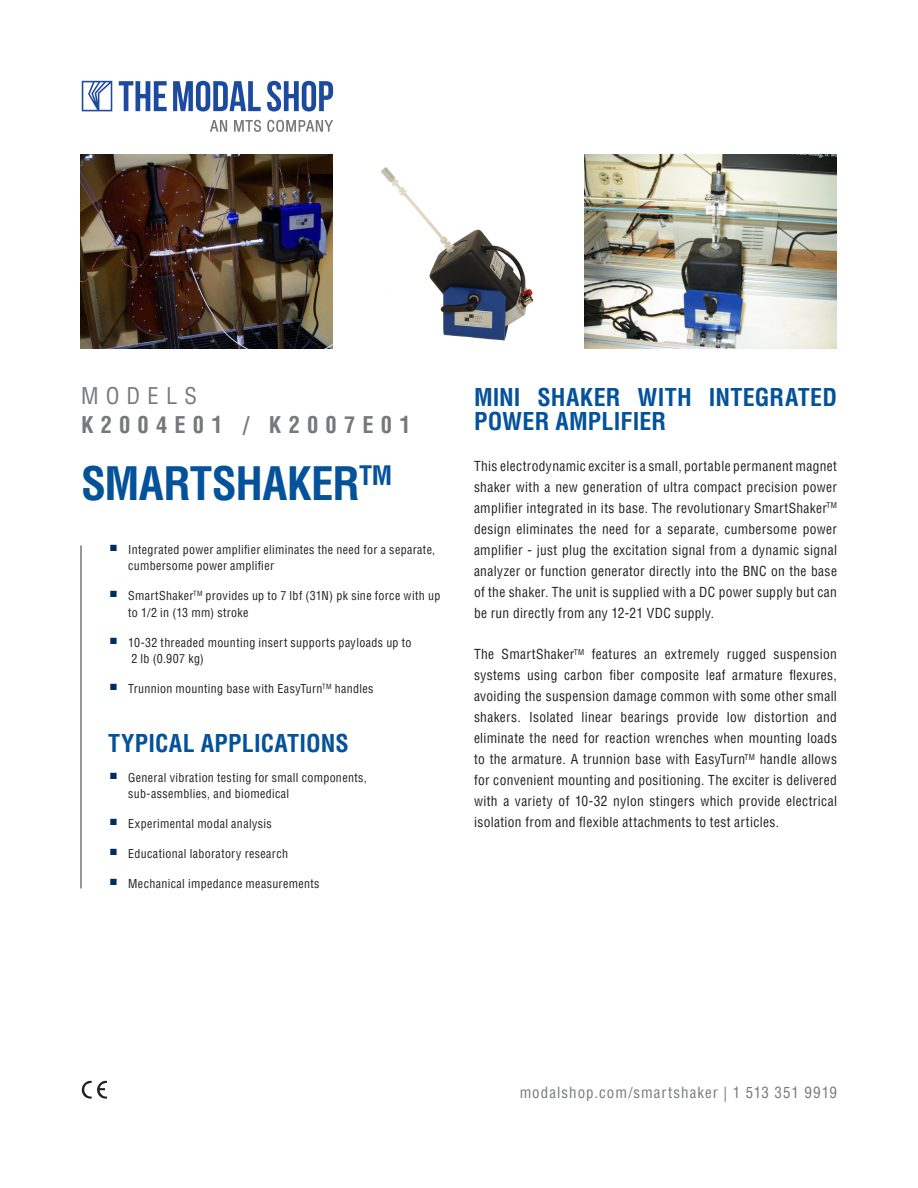
<style>
.page{position:relative;width:918px;height:1188px;background:#fff}
.page>*{position:absolute;margin:0;border:0;box-sizing:border-box;transform-origin:0 0}
.Main_Headline{font:700 condensed 45px "Helvetica LT Pro";letter-spacing:-.015em;color:#04529a}
.subheader{font:700 condensed 24px/24px "Helvetica LT Pro";letter-spacing:.005em;color:#04529a}
.Bullet_Header{font:700 condensed 24px "Helvetica LT Pro";letter-spacing:.01em;color:#04529a}
.model{font:700 condensed 22.5px/28.5px "Helvetica LT Pro";letter-spacing:.32em;color:#76787b}
.Footer_Contact{font:condensed 15px "Helvetica LT Pro";letter-spacing:.065em;color:#76787b}
.Body_1{font:condensed 13.5px/21px "Helvetica LT Pro";letter-spacing:.025em;color:#231f20;text-align:justify}
.t1{font:condensed 12px/16.5px "Helvetica LT Pro";letter-spacing:.03em;color:#231f20}
.s1{font-weight:400}
</style>
<div class="page">
<svg style="left:81px;top:1081px;width:26px;height:18px"></svg>
<img style="left:380px;top:167px;width:154px;height:174px">
<img style="left:81px;top:154px;width:251px;height:194px">
<img style="left:585px;top:154px;width:252px;height:194px">
<svg style="left:210px;top:120px;width:17px;height:12px"></svg>
<svg style="left:234px;top:120px;width:27px;height:12px"></svg>
<svg style="left:267px;top:120px;width:66px;height:12px"></svg>
<svg style="left:119px;top:81px;width:48px;height:30px"></svg>
<svg style="left:173px;top:81px;width:88px;height:31px"></svg>
<svg style="left:267px;top:81px;width:66px;height:31px"></svg>
<svg style="left:82px;top:81px;width:30px;height:30px"></svg>
<hr style="left:80px;top:545px;width:2px;height:343px;background:#76787b">
<p class="model" style="left:81px;top:381px;width:331px"><span class="s1">MODELS<br></span>K2004E01 / K2007E01</p>
<p class="subheader" style="left:474px;top:384px;width:365px">MINI SHAKER WITH INTEGRATED<br>POWER AMPLIFIER</p>
<p class="Body_1" style="left:474px;top:455px;width:365px">This electrodynamic exciter is a small, portable permanent magnet shaker with a new generation of ultra compact precision power amplifier integrated in its base. The revolutionary SmartShaker<sup>TM </sup>design eliminates the need for a separate, cumbersome power amplifier - just plug the excitation signal from a dynamic signal analyzer or function generator directly into the BNC on the base of the shaker. The unit is supplied with a DC power supply but can be run directly from any 12-21 VDC supply.</p>
<p class="Body_1" style="left:474px;top:644px;width:365px">The SmartShaker<sup>TM</sup> features an extremely rugged suspension systems using carbon fiber composite leaf armature flexures, avoiding the suspension damage common with some other small shakers. Isolated linear bearings provide low distortion and eliminate the need for reaction wrenches when mounting loads to the armature. A trunnion base with EasyTurn<sup>TM</sup> handle allows for convenient mounting and positioning. The exciter is delivered with a variety of 10-32 nylon stingers which provide electrical isolation from and flexible attachments to test articles.</p>
<p class="Main_Headline" style="left:81px;top:453px;width:313px">SMARTSHAKER<sup>TM</sup></p>
<p class="t1" style="left:128px;top:541px;width:309px;text-indent:-18px"><sup>■</sup> Integrated power amplifier eliminates the need for a separate, cumbersome power amplifier</p>
<p class="t1" style="left:128px;top:588px;width:314px;text-indent:-18px"><sup>■</sup> SmartShaker<sup>TM</sup> provides up to 7 lbf (31N) pk sine force with up to 1/2 in (13 mm) stroke</p>
<p class="t1" style="left:131px;top:634px;width:282px;text-indent:-21px"><sup>■</sup> 10-32 threaded mounting insert supports payloads up to<br>2 lb (0.907 kg)</p>
<p class="t1" style="left:110px;top:681px;width:265px"><sup>■</sup> Trunnion mounting base with EasyTurn<sup>TM</sup> handles</p>
<p class="Bullet_Header" style="left:108px;top:727px;width:242px">TYPICAL APPLICATIONS</p>
<p class="t1" style="left:128px;top:769px;width:240px;text-indent:-18px"><sup>■</sup> General vibration testing for small components, sub‑assemblies, and biomedical</p>
<p class="t1" style="left:110px;top:816px;width:163px"><sup>■</sup> Experimental modal analysis</p>
<p class="t1" style="left:110px;top:846px;width:179px"><sup>■</sup> Educational laboratory research</p>
<p class="t1" style="left:110px;top:876px;width:211px"><sup>■</sup> Mechanical impedance measurements</p>
<p class="Footer_Contact" style="left:520px;top:1083px;width:319px">modalshop.com/smartshaker | 1 513 351 9919</p>
</div>
